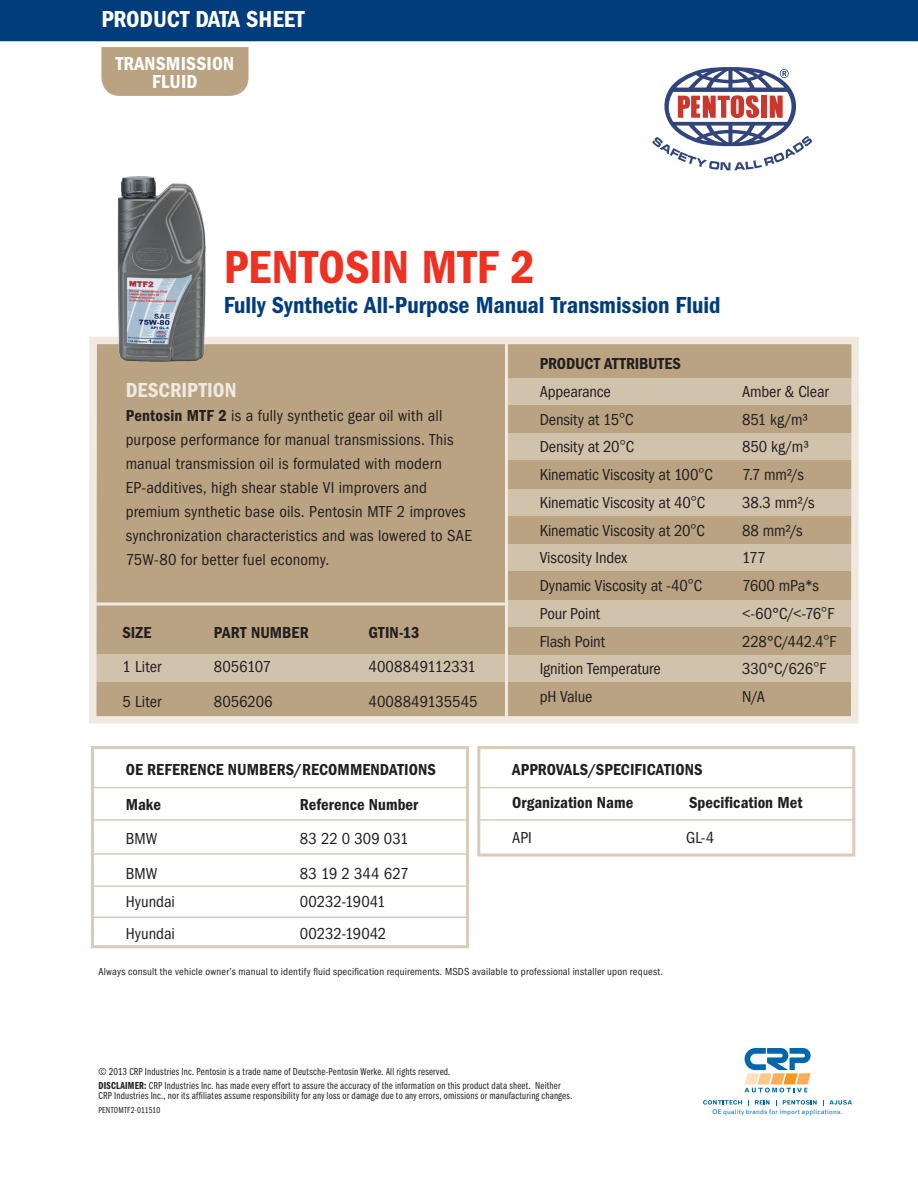
<style>
.page{position:relative;width:918px;height:1188px;background:#fff}
.page>*{position:absolute;margin:0;border:0;box-sizing:border-box;transform-origin:0 0}
.BENEFITS{font:48px "ITC Franklin Gothic Std Dm Cd";letter-spacing:.005em;color:#ef3122}
.BENEFITS-2{font:24px "ITC Franklin Gothic Std Dm Cd";color:#013d7d}
.t1{font:24px "ITC Franklin Gothic Std Dm Cd";color:#fff}
.BENEFITS-3{font:21px "ITC Franklin Gothic Std Dm Cd";color:#efe9e0}
.t2{font:19.5px/18px "ITC Franklin Gothic Std Dm Cd";letter-spacing:.01em;color:#fff;text-align:center}
.BENEFITS-4{font:condensed 16.5px/24px "ITC Franklin Gothic Std";letter-spacing:.005em;color:#231f20}
.BENEFITS-5{font:16.5px "ITC Franklin Gothic Std Dm Cd";letter-spacing:.005em;color:#231f20}
.BENEFITS-6{font:condensed 16.5px "ITC Franklin Gothic Std";letter-spacing:-.02em;color:#231f20}
.BENEFITS-7{font:10.5px/10.5px "ITC Franklin Gothic Std Bk Cp";letter-spacing:.02em;color:#231f20}
.BENEFITS-8{font:condensed 10.5px "ITC Franklin Gothic Std";letter-spacing:.02em;color:#231f20}
.BENEFITS-9{font:9px "ITC Franklin Gothic Std Bk Cp";letter-spacing:.025em;color:#231f20}
.BENEFITS-10{font:6.45px "Grotesque MT Std";letter-spacing:.035em;color:#0068a9}
.s1{font-family:"ITC Franklin Gothic Std Dm Cd";font-stretch:normal}
.s2{font-family:"Trade Gothic LT Std";font-stretch:normal}
.s3{font-family:"ITC Franklin Gothic Std Dm Cp"}
</style>
<div class="page">
<div style="left:0;top:0;width:918px;height:41px;background:#013d7d"></div>
<svg style="left:89px;top:337px;width:770px;height:387px;background:#bda889"></svg>
<img style="left:113px;top:176px;width:97px;height:191px">
<div style="left:91px;top:746px;width:378px;height:202px;border:3px solid #d9cbb7"></div>
<hr style="left:91px;top:819px;width:377px;height:2px;background:#d9cbb7">
<hr style="left:91px;top:787px;width:376px;height:1px;background:#d9cbb7">
<div style="left:477px;top:746px;width:378px;height:111px;border:3px solid #d9cbb7"></div>
<hr style="left:477px;top:819px;width:378px;height:2px;background:#d9cbb7">
<hr style="left:477px;top:787px;width:377px;height:1px;background:#d9cbb7">
<div style="left:508px;top:378px;width:343px;height:27px;background:#d1c2ac"></div>
<div style="left:508px;top:433px;width:343px;height:27px;background:#d1c2ac"></div>
<div style="left:508px;top:490px;width:343px;height:26px;background:#d1c2ac"></div>
<div style="left:508px;top:544px;width:343px;height:26px;background:#d1c2ac"></div>
<div style="left:508px;top:600px;width:343px;height:26px;background:#d1c2ac"></div>
<div style="left:508px;top:655px;width:343px;height:27px;background:#d1c2ac"></div>
<div style="left:96px;top:655px;width:411px;height:27px;background:#d1c2ac"></div>
<hr style="left:505px;top:340px;width:3px;height:380px;background:#efe9e0">
<hr style="left:96px;top:602px;width:409px;height:3px;background:#efe9e0">
<div style="left:101px;top:47px;width:148px;height:49px;background:#b9a382"></div>
<svg style="left:652px;top:67px;width:160px;height:103px"></svg>
<div style="left:761px;top:96px;width:6px;height:22px;background:#c9372d"></div>
<svg style="left:745px;top:1048px;width:66px;height:45px"></svg>
<svg style="left:703px;top:1100px;width:39px;height:5px"></svg>
<svg style="left:755px;top:1100px;width:15px;height:4px"></svg>
<svg style="left:783px;top:1100px;width:34px;height:5px"></svg>
<svg style="left:823px;top:1100px;width:29px;height:6px"></svg>
<hr style="left:91px;top:885px;width:377px;height:2px;background:#d9cbb7">
<hr style="left:91px;top:916px;width:377px;height:2px;background:#d9cbb7">
<hr style="left:91px;top:853px;width:376px;height:2px;background:#d9cbb7">
<p class="t1" style="left:101px;top:5px;width:205px">PRODUCT DATA SHEET</p>
<p class="t2" style="left:116px;top:55px;width:120px">TRANSMISSION<br>FLUID</p>
<p class="BENEFITS" style="left:224px;top:239px;width:313px">PENTOSIN MTF 2</p>
<p class="BENEFITS-2" style="left:224px;top:291px;width:498px">Fully Synthetic All-Purpose Manual Transmission Fluid</p>
<p class="BENEFITS-3" style="left:126px;top:378px;width:112px">DESCRIPTION</p>
<p class="BENEFITS-4" style="left:126px;top:404px;width:348px"><span class="s1">Pentosin MTF 2</span> is a fully synthetic gear oil with all purpose performance for manual transmissions. This manual transmission oil is formulated with modern EP-additives, high shear stable VI improvers and premium synthetic base oils. Pentosin MTF 2 improves synchronization characteristics and was lowered to SAE 75W-80 for better fuel economy.</p>
<p class="BENEFITS-5" style="left:122px;top:623px;width:30px">SIZE</p>
<p class="BENEFITS-5" style="left:214px;top:623px;width:96px">PART NUMBER</p>
<p class="BENEFITS-5" style="left:368px;top:623px;width:53px">GTIN-13</p>
<p class="BENEFITS-4" style="left:122px;top:655px;width:40px">1 Liter</p>
<p class="BENEFITS-6" style="left:214px;top:658px;width:59px">8056107</p>
<p class="BENEFITS-4" style="left:368px;top:655px;width:109px">4008849112331</p>
<p class="BENEFITS-4" style="left:122px;top:690px;width:40px">5 Liter</p>
<p class="BENEFITS-4" style="left:214px;top:690px;width:60px">8056206</p>
<p class="BENEFITS-4" style="left:368px;top:690px;width:111px">4008849135545</p>
<p class="BENEFITS-5" style="left:126px;top:761px;width:312px">OE REFERENCE NUMBERS/RECOMMENDATIONS</p>
<p class="BENEFITS-5" style="left:126px;top:795px;width:37px">Make</p>
<p class="BENEFITS-5" style="left:300px;top:795px;width:120px">Reference Number</p>
<p class="BENEFITS-4" style="left:126px;top:827px;width:33px">BMW</p>
<p class="BENEFITS-4" style="left:300px;top:827px;width:110px">83 22 0 309 031</p>
<p class="BENEFITS-4" style="left:126px;top:862px;width:33px">BMW</p>
<p class="BENEFITS-4" style="left:300px;top:862px;width:110px">83 19 2 344 627</p>
<p class="BENEFITS-4" style="left:126px;top:890px;width:51px">Hyundai</p>
<p class="BENEFITS-4" style="left:300px;top:890px;width:87px">00232-19041</p>
<p class="BENEFITS-4" style="left:126px;top:922px;width:51px">Hyundai</p>
<p class="BENEFITS-4" style="left:300px;top:922px;width:88px">00232-19042</p>
<p class="BENEFITS-5" style="left:540px;top:354px;width:143px">PRODUCT ATTRIBUTES</p>
<p class="BENEFITS-4" style="left:540px;top:379px;width:73px">Appearance</p>
<p class="BENEFITS-4" style="left:742px;top:379px;width:88px">Amber &amp; Clear</p>
<p class="BENEFITS-4" style="left:540px;top:407px;width:95px">Density at 15<span class="s2">°</span>C</p>
<p class="BENEFITS-4" style="left:742px;top:407px;width:67px">851 kg/m³</p>
<p class="BENEFITS-4" style="left:540px;top:435px;width:96px">Density at 20<span class="s2">°</span>C</p>
<p class="BENEFITS-4" style="left:742px;top:435px;width:68px">850 kg/m³</p>
<p class="BENEFITS-4" style="left:540px;top:463px;width:175px">Kinematic Viscosity at 100<span class="s2">°</span>C</p>
<p class="BENEFITS-4" style="left:742px;top:463px;width:63px">7.7 mm²/s</p>
<p class="BENEFITS-4" style="left:540px;top:490px;width:167px">Kinematic Viscosity at 40<span class="s2">°</span>C</p>
<p class="BENEFITS-4" style="left:742px;top:490px;width:74px">38.3 mm²/s</p>
<p class="BENEFITS-4" style="left:540px;top:518px;width:167px">Kinematic Viscosity at 20<span class="s2">°</span>C</p>
<p class="BENEFITS-4" style="left:742px;top:518px;width:62px">88 mm²/s</p>
<p class="BENEFITS-4" style="left:540px;top:546px;width:89px">Viscosity Index</p>
<p class="BENEFITS-4" style="left:742px;top:546px;width:25px">177</p>
<p class="BENEFITS-4" style="left:540px;top:574px;width:164px">Dynamic Viscosity at -40<span class="s2">°</span>C</p>
<p class="BENEFITS-4" style="left:742px;top:574px;width:78px">7600 mPa*s</p>
<p class="BENEFITS-4" style="left:540px;top:601px;width:62px">Pour Point</p>
<p class="BENEFITS-4" style="left:742px;top:601px;width:94px">&lt;-60°C/&lt;-76<span class="s2">°</span>F</p>
<p class="BENEFITS-4" style="left:540px;top:629px;width:67px">Flash Point</p>
<p class="BENEFITS-4" style="left:742px;top:629px;width:96px">228°C/442.4<span class="s2">°</span>F</p>
<p class="BENEFITS-4" style="left:540px;top:657px;width:123px">Ignition Temperature</p>
<p class="BENEFITS-4" style="left:742px;top:657px;width:86px">330°C/626<span class="s2">°</span>F</p>
<p class="BENEFITS-4" style="left:540px;top:685px;width:54px">pH Value</p>
<p class="BENEFITS-4" style="left:742px;top:685px;width:24px">N/A</p>
<p class="BENEFITS-5" style="left:512px;top:761px;width:192px">APPROVALS/SPECIFICATIONS</p>
<p class="BENEFITS-5" style="left:512px;top:794px;width:123px">Organization Name</p>
<p class="BENEFITS-5" style="left:689px;top:794px;width:115px">Specification Met</p>
<p class="BENEFITS-4" style="left:512px;top:826px;width:21px">API</p>
<p class="BENEFITS-4" style="left:686px;top:826px;width:30px">GL-4</p>
<p class="BENEFITS-8" style="left:98px;top:966px;width:566px">Always consult the vehicle owner’s manual to identify fluid specification requirements. MSDS available to professional installer upon request.</p>
<p class="BENEFITS-7" style="left:98px;top:1066px;width:354px">© 2013 CRP Industries Inc. Pentosin is a trade name of Deutsche-Pentosin Werke. All rights reserved.</p>
<p class="BENEFITS-7" style="left:98px;top:1080px;width:475px"><span class="s3">DISCLAIMER:</span> CRP Industries Inc. has made every effort to assure the accuracy of the information on this product data sheet. Neither<br>CRP Industries Inc., nor its affiliates assume responsibility for any loss or damage due to any errors, omissions or manufacturing changes.</p>
<p class="BENEFITS-9" style="left:98px;top:1105px;width:63px">PENTOMTF2-011510</p>
<p class="BENEFITS-10" style="left:712px;top:1108px;width:132px">OE quality brands for import applications.</p>
</div>
